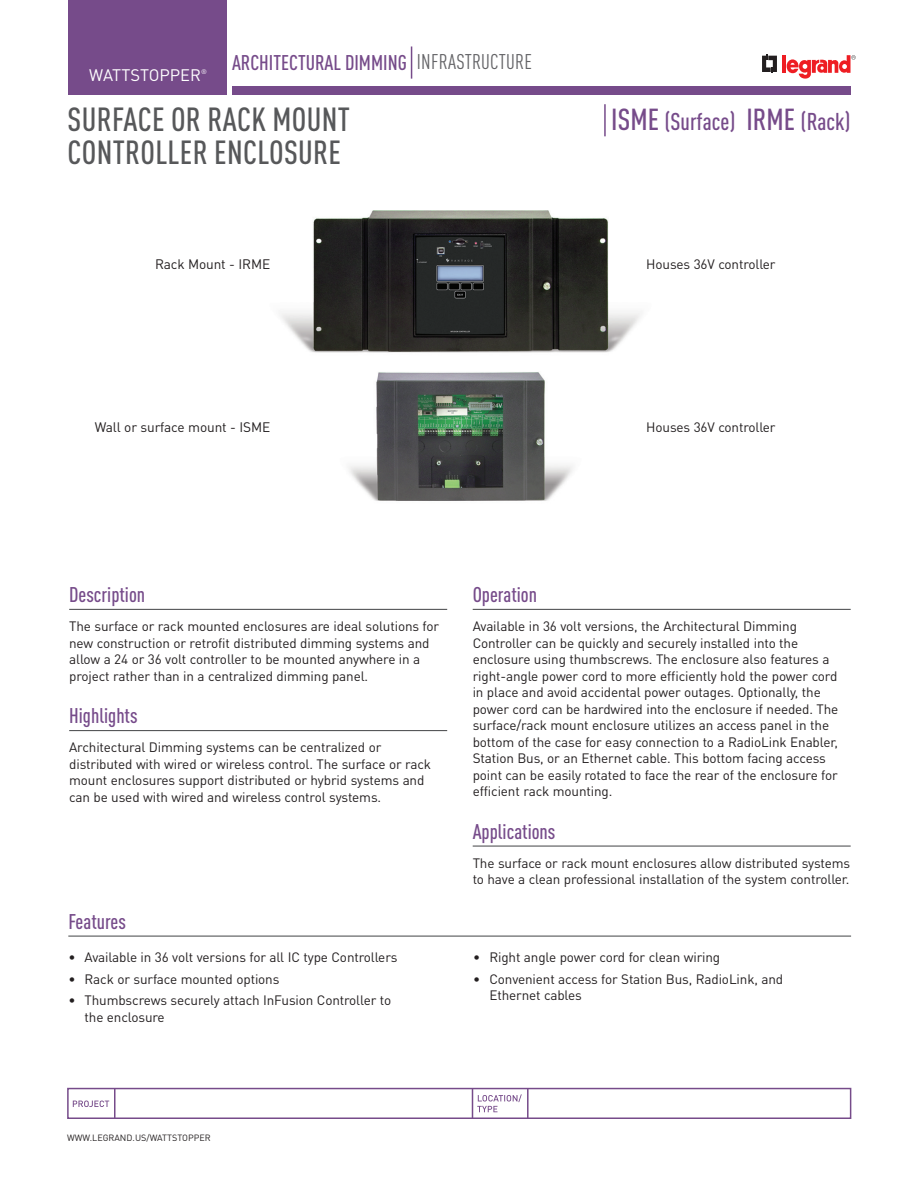
<style>
.page{position:relative;width:918px;height:1188px;background:#fff}
.page>*{position:absolute;margin:0;border:0;box-sizing:border-box;transform-origin:0 0}
.Product_Name{font:500 condensed 33px/33px "DIN Pro";letter-spacing:.01em;color:#57585a}
.Part_No{font:500 condensed 24px "DIN Pro";color:#764b8a}
.Underlined_Heads{font:500 condensed 21px "DIN Pro";color:#764b8a}
.Grey_Section_Head{font:condensed 21px "DIN Pro";letter-spacing:.01em;color:#636366}
.t1{font:16.5px "DIN Pro";color:#fff}
.Left_Callout{font:13.65px "DIN Pro";letter-spacing:-.01em;color:#231f20}
.Text{font:13.5px/16.5px "DIN Pro";letter-spacing:-.01em;color:#231f20}
.Right_Callout{font:13.5px "DIN Pro";letter-spacing:-.01em;color:#231f20}
.Footer_Items_Left{font:9px "DIN Pro";color:#231f20}
.t2{font:6.6px "DIN Pro";color:#fff}
.s1{font-size:30px}
</style>
<div class="page">
<img style="left:281px;top:210px;width:359px;height:291px">
<svg style="left:762px;top:54px;width:15px;height:19px"></svg>
<hr style="left:782px;top:55px;width:4px;height:18px;background:#ee1d23">
<svg style="left:787px;top:55px;width:69px;height:24px"></svg>
<div style="left:67px;top:1088px;width:784px;height:31px;border:2px solid #764b8a"></div>
<hr style="left:114px;top:1089px;width:2px;height:29px;background:#764b8a">
<hr style="left:527px;top:1089px;width:2px;height:29px;background:#764b8a">
<svg style="left:472px;top:1089px;width:50px;height:29px"></svg>
<svg style="left:73px;top:1101px;width:36px;height:6px"></svg>
<div style="left:68px;top:0;width:159px;height:95px;background:#764b8a"></div>
<div style="left:232px;top:86px;width:618px;height:9px;background:#764b8a"></div>
<hr style="left:411px;top:46px;width:1px;height:33px;background:#764b8a">
<hr style="left:69px;top:609px;width:378px;height:1px;background:#57585a">
<hr style="left:69px;top:730px;width:378px;height:1px;background:#57585a">
<hr style="left:473px;top:609px;width:378px;height:1px;background:#57585a">
<hr style="left:473px;top:846px;width:378px;height:1px;background:#57585a">
<hr style="left:604px;top:104px;width:2px;height:32px;background:#764b8a">
<hr style="left:68px;top:936px;width:783px;height:1px;background:#57585a">
<p class="t1" style="left:89px;top:64px;width:113px">WATTSTOPPER</p>
<p class="t2" style="left:201px;top:67px;width:7px">®</p>
<p class="Underlined_Heads" style="left:232px;top:50px;width:176px">ARCHITECTURAL DIMMING</p>
<p class="Grey_Section_Head" style="left:417px;top:50px;width:117px">INFRASTRUCTURE</p>
<p class="Product_Name" style="left:68px;top:102px;width:284px">SURFACE OR RACK MOUNT<br>CONTROLLER ENCLOSURE</p>
<p class="Part_No" style="left:611px;top:108px;width:241px"><span class="s1">ISME</span> (Surface) <span class="s1">IRME</span> (Rack)</p>
<p class="Left_Callout" style="left:155px;top:255px;width:117px">Rack Mount - IRME</p>
<p class="Right_Callout" style="left:646px;top:255px;width:131px">Houses 36V controller</p>
<p class="Left_Callout" style="left:95px;top:418px;width:177px">Wall or surface mount - ISME</p>
<p class="Right_Callout" style="left:646px;top:418px;width:131px">Houses 36V controller</p>
<p class="Underlined_Heads" style="left:69px;top:582px;width:78px">Description</p>
<p class="Text" style="left:69px;top:617px;width:371px">The surface or rack mounted enclosures are ideal solutions for new construction or retrofit distributed dimming systems and allow a 24 or 36 volt controller to be mounted anywhere in a project rather than in a centralized dimming panel.</p>
<p class="Underlined_Heads" style="left:69px;top:703px;width:70px">Highlights</p>
<p class="Text" style="left:69px;top:738px;width:364px">Architectural Dimming systems can be centralized or distributed with wired or wireless control. The surface or rack mount enclosures support distributed or hybrid systems and can be used with wired and wireless control systems.</p>
<p class="Underlined_Heads" style="left:68px;top:909px;width:59px">Features</p>
<p class="Text" style="left:68px;top:948px;width:331px">• Available in 36 volt versions for all IC type Controllers</p>
<p class="Text" style="left:68px;top:970px;width:213px">• Rack or surface mounted options</p>
<p class="Text" style="left:85px;top:992px;width:308px;text-indent:-16px">• Thumbscrews securely attach InFusion Controller to the enclosure</p>
<p class="Underlined_Heads" style="left:473px;top:582px;width:66px">Operation</p>
<p class="Text" style="left:473px;top:617px;width:367px">Available in 36 volt versions, the Architectural Dimming Controller can be quickly and securely installed into the enclosure using thumbscrews. The enclosure also features a right-angle power cord to more efficiently hold the power cord in place and avoid accidental power outages. Optionally, the power cord can be hardwired into the enclosure if needed. The surface/rack mount enclosure utilizes an access panel in the bottom of the case for easy connection to a RadioLink Enabler, Station Bus, or an Ethernet cable. This bottom facing access point can be easily rotated to face the rear of the enclosure for efficient rack mounting.</p>
<p class="Underlined_Heads" style="left:473px;top:819px;width:84px">Applications</p>
<p class="Text" style="left:473px;top:854px;width:379px">The surface or rack mount enclosures allow distributed systems to have a clean professional installation of the system controller.</p>
<p class="Text" style="left:473px;top:948px;width:249px">• Right angle power cord for clean wiring</p>
<p class="Text" style="left:489px;top:970px;width:295px;text-indent:-16px">• Convenient access for Station Bus, RadioLink, and<br>Ethernet cables</p>
<p class="Footer_Items_Left" style="left:67px;top:1132px;width:145px">WWW.LEGRAND.US/WATTSTOPPER</p>
</div>
